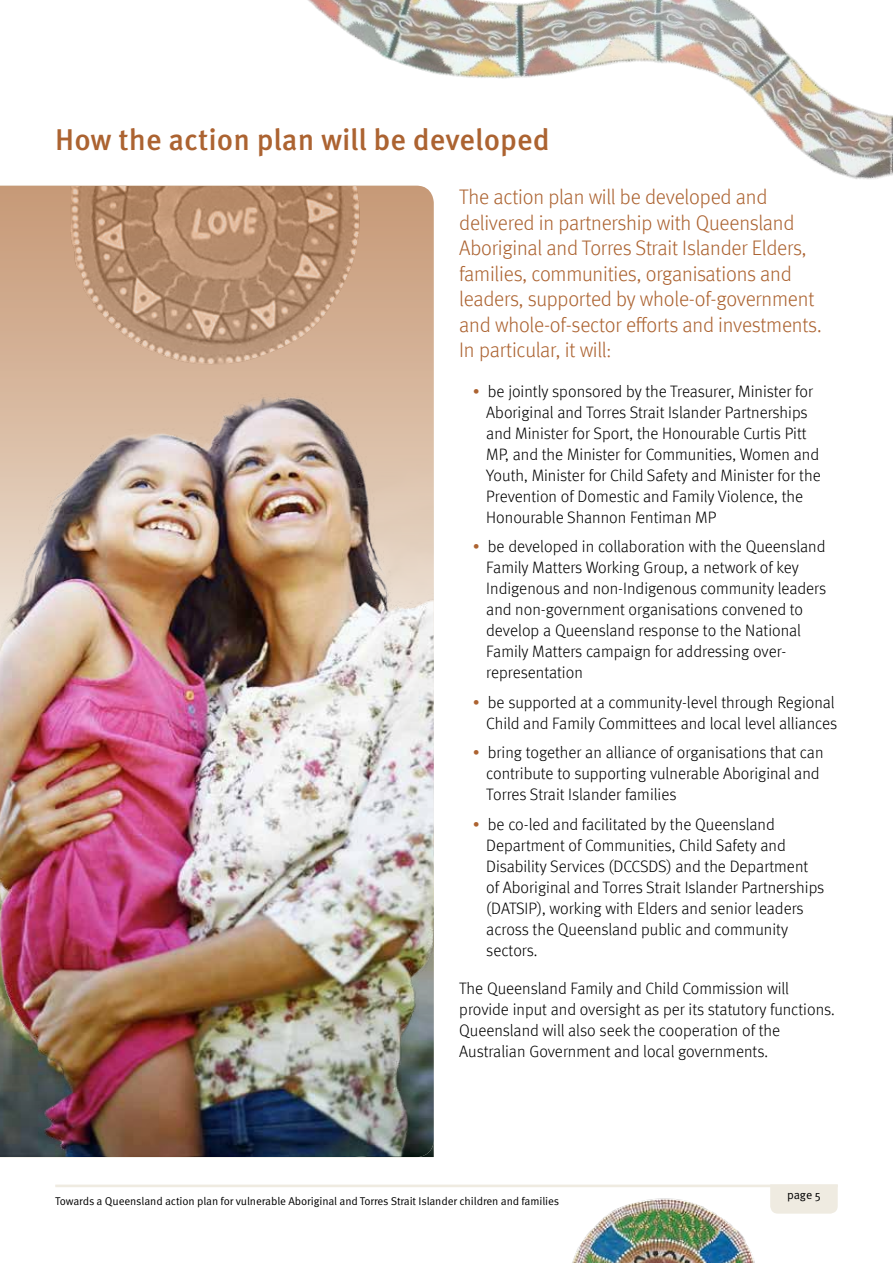
<style>
.page{position:relative;width:893px;height:1263px;background:#fff}
.page>*{position:absolute;margin:0;border:0;box-sizing:border-box;transform-origin:0 0}
.t1{font:500 30px "Meta OT";color:#ac6331}
.t2{font:300 21px/25.5px "Meta Offc";letter-spacing:-.01em;color:#ac6331}
.t3{font:300 16.5px/21px "Meta Offc";color:#000}
.t4{font:12px "Meta OT Norm";color:#000}
.t5{font:11.25px "Meta OT Norm";letter-spacing:-.01em;color:#000}
.s1{color:#ac6331}
</style>
<div class="page">
<hr style="left:55px;top:1184px;width:783px;height:2px;background:#efebe1">
<div style="left:774px;top:1184px;width:64px;height:29px;background:#efebe1"></div>
<img style="left:203px;top:0;width:690px;height:186px">
<img style="left:531px;top:1184px;width:243px;height:79px">
<img style="left:0;top:350px;width:434px;height:807px">
<hr style="left:55px;top:1186px;width:783px;height:1px;background:#efebe1">
<img style="left:0;top:186px;width:427px;height:203px">
<h1 class="t1" style="left:55px;top:121px;width:496px">How the action plan will be developed</h1>
<p class="t2" style="left:459px;top:185px;width:364px">The action plan will be developed and delivered in partnership with Queensland Aboriginal and Torres Strait Islander Elders, families, communities, organisations and leaders, supported by whole-of-government and whole-of-sector efforts and investments.<br>In particular, it will:</p>
<p class="t3" style="left:486px;top:381px;width:336px;text-indent:-13px"><span class="s1">•</span> be jointly sponsored by the Treasurer, Minister for Aboriginal and Torres Strait Islander Partnerships and Minister for Sport, the Honourable Curtis Pitt MP, and the Minister for Communities, Women and Youth, Minister for Child Safety and Minister for the Prevention of Domestic and Family Violence, the Honourable Shannon Fentiman MP</p>
<p class="t3" style="left:486px;top:536px;width:341px;text-indent:-13px"><span class="s1">•</span> be developed in collaboration with the Queensland Family Matters Working Group, a network of key Indigenous and non-Indigenous community leaders and non-government organisations convened to develop a Queensland response to the National Family Matters campaign for addressing over&shy;representation</p>
<p class="t3" style="left:473px;top:692px;width:366px;text-align:right"><span class="s1">•</span> be supported at a community-level through Regional<br>Child and Family Committees and local level alliances</p>
<p class="t3" style="left:486px;top:742px;width:339px;text-indent:-13px"><span class="s1">•</span> bring together an alliance of organisations that can contribute to supporting vulnerable Aboriginal and<br>Torres Strait Islander families</p>
<p class="t3" style="left:486px;top:814px;width:340px;text-indent:-13px"><span class="s1">•</span> be co-led and facilitated by the Queensland Department of Communities, Child Safety and Disability Services (DCCSDS) and the Department of Aboriginal and Torres Strait Islander Partnerships (DATSIP), working with Elders and senior leaders across the Queensland public and community sectors.</p>
<p class="t3" style="left:459px;top:978px;width:377px">The Queensland Family and Child Commission will provide input and oversight as per its statutory functions.<br>Queensland will also seek the cooperation of the Australian Government and local governments.</p>
<p class="t5" style="left:55px;top:1194px;width:506px">Towards a Queensland action plan for vulnerable Aboriginal and Torres Strait Islander children and families</p>
<p class="t4" style="left:787px;top:1187px;width:35px">page 5</p>
</div>
